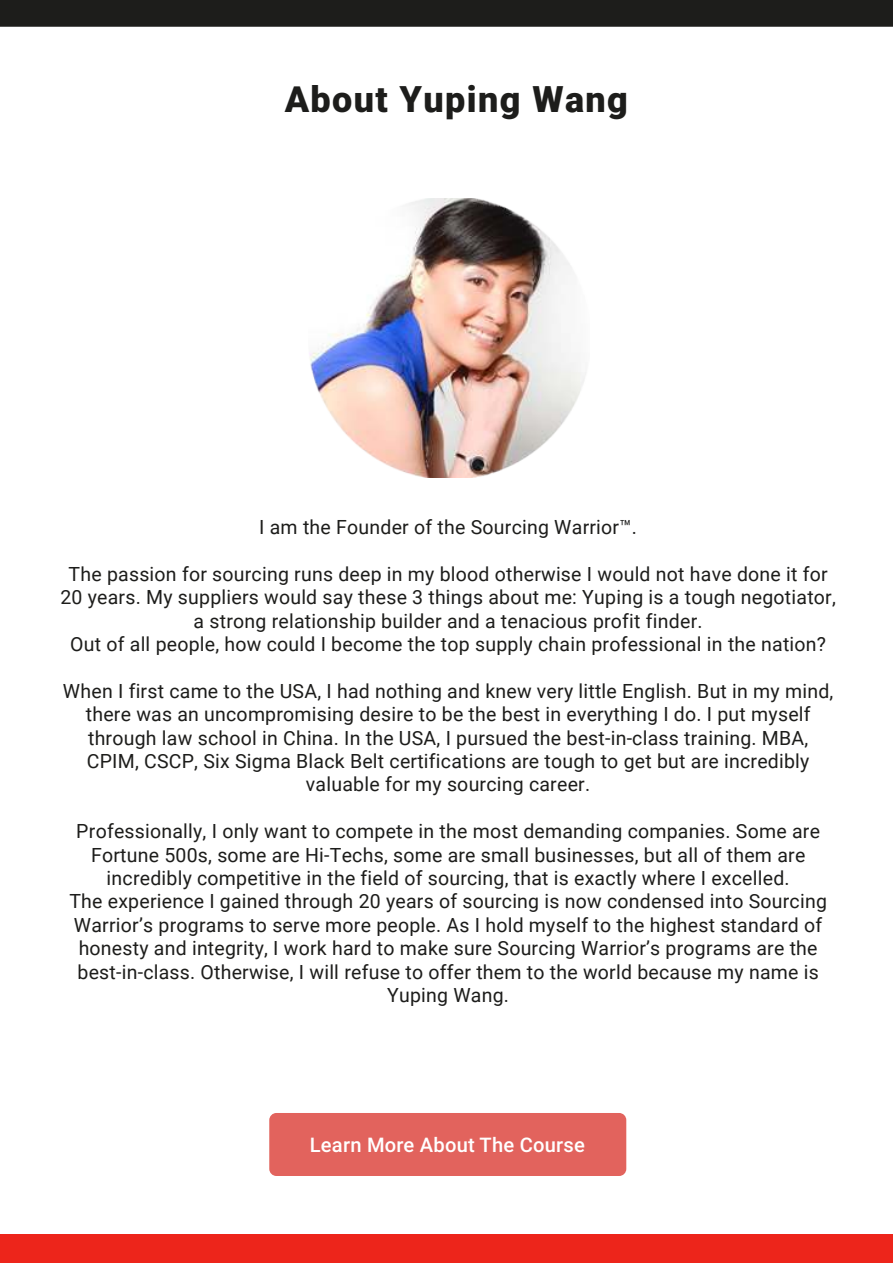
<style>
.page{position:relative;width:893px;height:1263px;background:#fff}
.page>*{position:absolute;margin:0;border:0;box-sizing:border-box;transform-origin:0 0}
.t1{font:900 36px "Roboto";letter-spacing:.04em;color:#1d1d1b}
.t2{font:500 20.1px "Roboto";letter-spacing:.01em;color:#fff}
.t3{font:19.5px/23.4px "Roboto";letter-spacing:.01em;color:#1d1d1b;text-align:center}
</style>
<div class="page">
<div style="left:0;top:1235px;width:893px;height:28px;background:#ed251b"></div>
<div style="left:0;top:0;width:893px;height:27px;background:#1d1d1b"></div>
<img style="left:309px;top:198px;width:277px;height:280px">
<div style="left:269px;top:1113px;width:357px;height:63px;background:#e2635d;border-radius:7px"></div>
<h1 class="t1" style="left:285px;top:78px;width:345px">About Yuping Wang</h1>
<p class="t3" style="left:259px;top:515px;width:379px">I am the Founder of the Sourcing Warrior™.</p>
<p class="t3" style="left:60px;top:561px;width:777px">The passion for sourcing runs deep in my blood otherwise I would not have done it for 20 years. My suppliers would say these 3 things about me: Yuping is a tough negotiator, a strong relationship builder and a tenacious profit finder.<br>Out of all people, how could I become the top supply chain professional in the nation?</p>
<p class="t3" style="left:63px;top:678px;width:772px">When I first came to the USA, I had nothing and knew very little English. But in my mind, there was an uncompromising desire to be the best in everything I do. I put myself through law school in China. In the USA, I pursued the best-in-class training. MBA, CPIM, CSCP, Six Sigma Black Belt certifications are tough to get but are incredibly valuable for my sourcing career.</p>
<p class="t3" style="left:69px;top:819px;width:759px">Professionally, I only want to compete in the most demanding companies. Some are Fortune 500s, some are Hi-Techs, some are small businesses, but all of them are incredibly competitive in the field of sourcing, that is exactly where I excelled.<br>The experience I gained through 20 years of sourcing is now condensed into Sourcing Warrior’s programs to serve more people. As I hold myself to the highest standard of honesty and integrity, I work hard to make sure Sourcing Warrior’s programs are the best-in-class. Otherwise, I will refuse to offer them to the world because my name is Yuping Wang.</p>
<p class="t2" style="left:310px;top:1136px;width:277px">Learn More About The Course</p>
</div>
